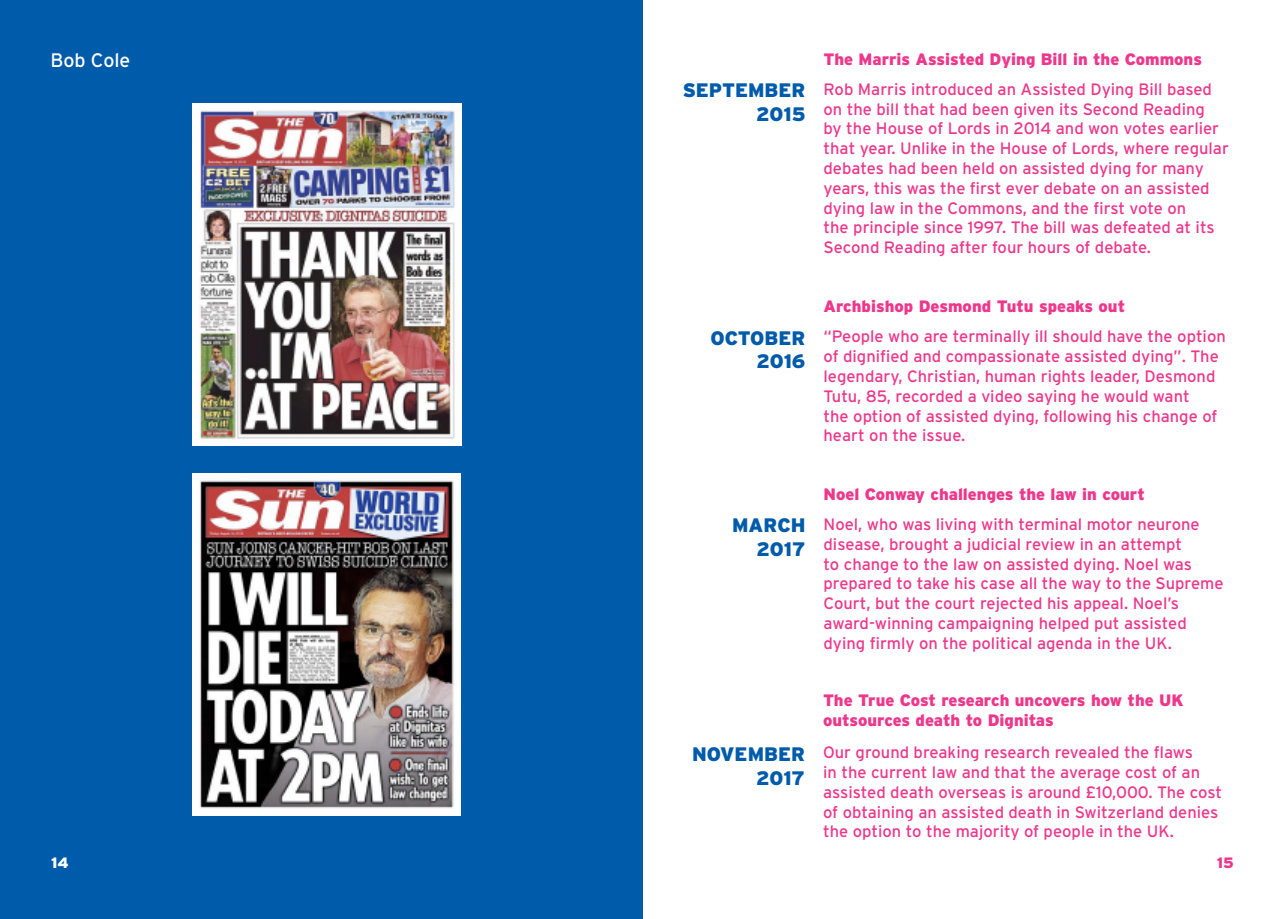
<style>
.page{position:relative;width:1285px;height:919px;background:#fff}
.page>*{position:absolute;margin:0;border:0;box-sizing:border-box;transform-origin:0 0}
.t1{font:900 19.5px/23.4px "Interstate";color:#015bab;text-align:right}
.t2{font:19.5px "Interstate";color:#fff}
.t3{font:16.5px/19.8px "Interstate";color:#ee378b}
.t4{font:900 16.5px/19.8px "Interstate";color:#ee378b}
.t5{font:900 15px "Interstate";color:#ee378b}
.t6{font:900 15px "Interstate";color:#fff}
</style>
<div class="page">
<div style="left:0;top:0;width:642px;height:918px;background:#015bab"></div>
<img style="left:192px;top:103px;width:269px;height:342px">
<img style="left:192px;top:473px;width:269px;height:342px">
<p class="t2" style="left:50px;top:49px;width:81px">Bob Cole</p>
<p class="t6" style="left:51px;top:853px;width:19px">14</p>
<p class="t4" style="left:823px;top:49px;width:380px">The Marris Assisted Dying Bill in the Commons</p>
<p class="t1" style="left:682px;top:78px;width:124px">SEPTEMBER<br>2015</p>
<p class="t3" style="left:823px;top:79px;width:407px">Rob Marris introduced an Assisted Dying Bill based on the bill that had been given its Second Reading<br>by the House of Lords in 2014 and won votes earlier that year. Unlike in the House of Lords, where regular debates had been held on assisted dying for many years, this was the first ever debate on an assisted dying law in the Commons, and the first vote on<br>the principle since 1997. The bill was defeated at its Second Reading after four hours of debate.</p>
<p class="t4" style="left:823px;top:296px;width:303px">Archbishop Desmond Tutu speaks out</p>
<p class="t1" style="left:710px;top:326px;width:97px">OCTOBER<br>2016</p>
<p class="t3" style="left:823px;top:326px;width:403px">“People who are terminally ill should have the option of dignified and compassionate assisted dying”. The legendary, Christian, human rights leader, Desmond Tutu, 85, recorded a video saying he would want<br>the option of assisted dying, following his change of heart on the issue.</p>
<p class="t4" style="left:823px;top:484px;width:323px">Noel Conway challenges the law in court</p>
<p class="t1" style="left:732px;top:513px;width:75px">MARCH<br>2017</p>
<p class="t3" style="left:823px;top:514px;width:401px">Noel, who was living with terminal motor neurone disease, brought a judicial review in an attempt<br>to change to the law on assisted dying. Noel was prepared to take his case all the way to the Supreme Court, but the court rejected his appeal. Noel’s award-winning campaigning helped put assisted dying firmly on the political agenda in the UK.</p>
<p class="t1" style="left:692px;top:742px;width:114px">NOVEMBER<br>2017</p>
<p class="t4" style="left:823px;top:690px;width:362px">The True Cost research uncovers how the UK outsources death to Dignitas</p>
<p class="t3" style="left:823px;top:742px;width:400px">Our ground breaking research revealed the flaws<br>in the current law and that the average cost of an assisted death overseas is around £10,000. The cost of obtaining an assisted death in Switzerland denies the option to the majority of people in the UK.</p>
<p class="t5" style="left:1216px;top:853px;width:18px">15</p>
</div>
